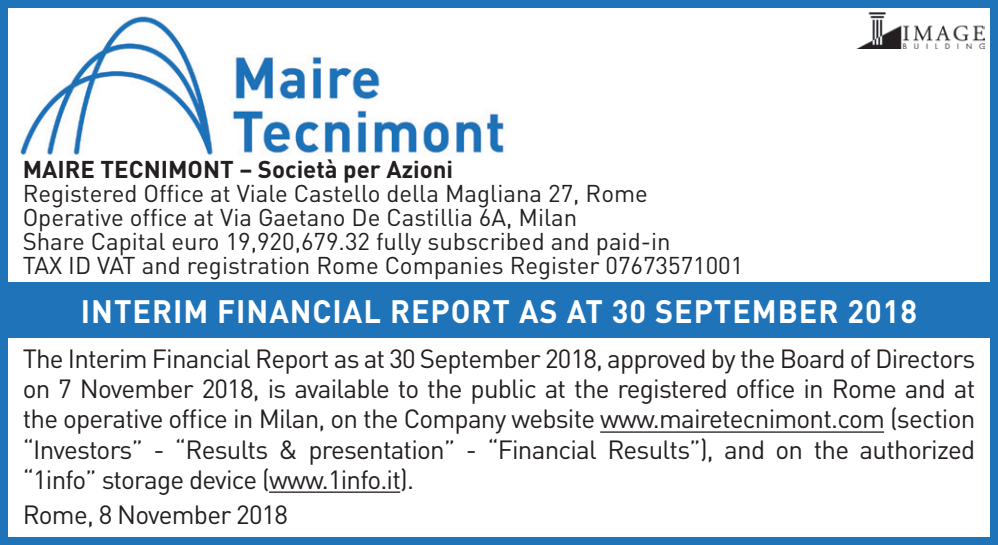
<style>
.page{position:relative;width:998px;height:545px;background:#fff}
.page>*{position:absolute;margin:0;border:0;box-sizing:border-box;transform-origin:0 0}
.t1{font:700 32px "DIN";letter-spacing:.03em;color:#fff;scale:.96 1}
.t2{font:26px/30px "DIN";letter-spacing:-.03em;color:#231f20;text-align:justify}
.t3{font:24px/24px "DIN";color:#231f20}
.t4{font:700 24px "DIN";color:#231f20}
</style>
<div class="page">
<div style="left:0;top:0;width:998px;height:544px;border:8px solid #1e73b9"></div>
<img style="left:20px;top:16px;width:486px;height:139px">
<div style="left:0;top:282px;width:998px;height:55px;background:#1e73b9"></div>
<hr style="left:600px;top:431px;width:284px;height:1px;background:#231f20">
<hr style="left:269px;top:491px;width:131px;height:1px;background:#231f20">
<img style="left:856px;top:12px;width:129px;height:37px">
<p class="t4" style="left:23px;top:154px;width:432px">MAIRE TECNIMONT – Società per Azioni</p>
<p class="t3" style="left:23px;top:181px;width:722px">Registered Office at Viale Castello della Magliana 27, Rome Operative office at Via Gaetano De Castillia 6A, Milan<br>Share Capital euro 19,920,679.32 fully subscribed and paid-in<br>TAX ID VAT and registration Rome Companies Register 07673571001</p>
<p class="t1" style="left:81px;top:290px;width:872px">INTERIM FINANCIAL REPORT AS AT 30 SEPTEMBER 2018</p>
<p class="t2" style="left:23px;top:343px;width:954px">The Interim Financial Report as at 30 September 2018, approved by the Board of Directors on 7 November 2018, is available to the public at the registered office in Rome and at the operative office in Milan, on the Company website www.mairetecnimont.com (section “Investors” - “Results &amp; presentation” - “Financial Results”), and on the authorized “1info” storage device (www.1info.it).</p>
<p class="t2" style="left:23px;top:499px;width:267px">Rome, 8 November 2018</p>
</div>
